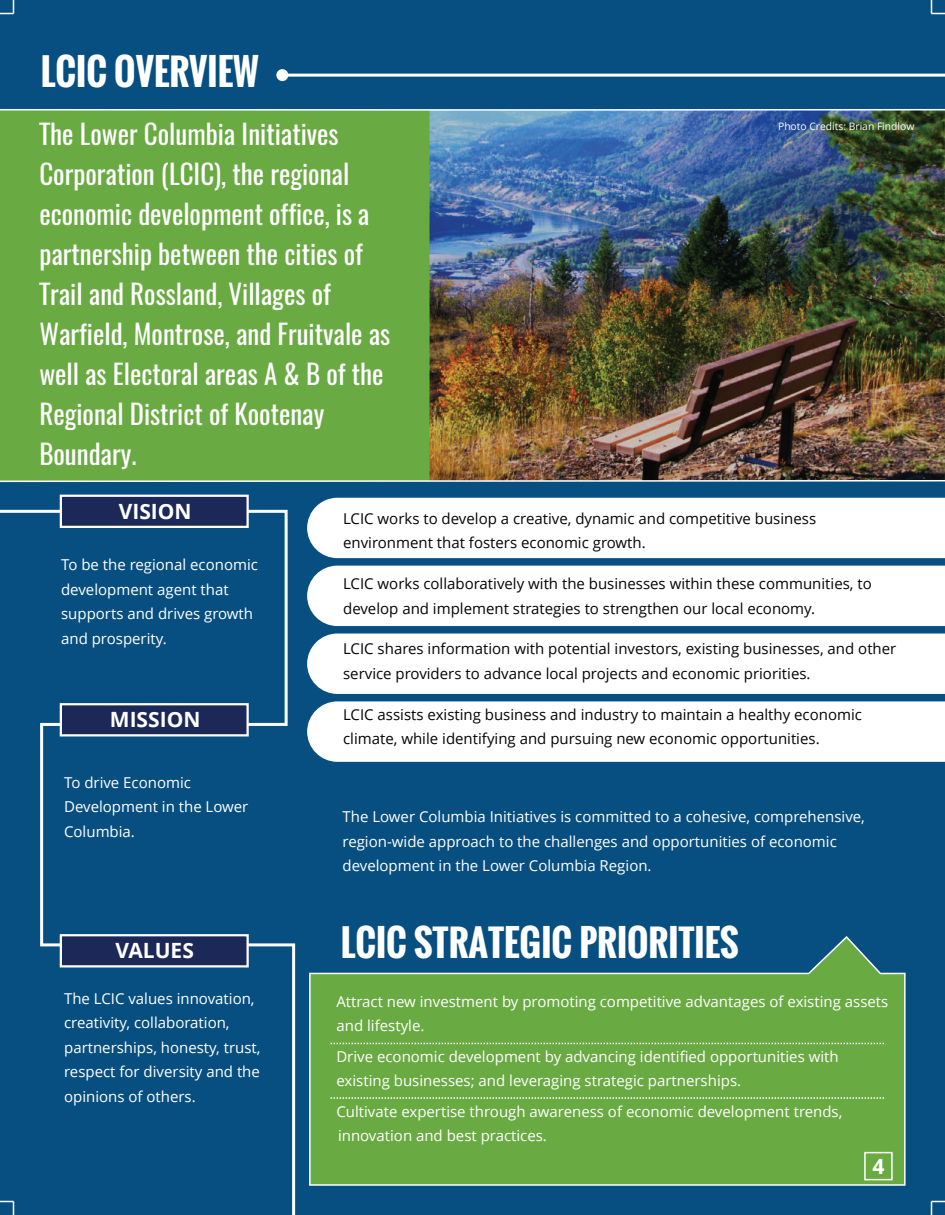
<style>
.page{position:relative;width:945px;height:1215px;background:#074f80}
.page>*{position:absolute;margin:0;border:0;box-sizing:border-box;transform-origin:0 0}
.t1{font:700 36px "Oswald";color:#fff}
.t2{font:27px/40px "Oswald";color:#fff}
.t3{font:700 21px "Open Sans";color:#fff}
.t4{font:15px/24.5px "Open Sans";color:#fff}
.t5{font:15px/24.5px "Open Sans";color:#040504}
.t6{font:10.35px "Open Sans";color:#fff}
</style>
<div class="page">
<hr style="left:282px;top:74px;width:663px;height:3px;background:#fff">
<div style="left:276px;top:69px;width:12px;height:12px;background:#fff;border-radius:50%"></div>
<img style="left:0;top:109px;width:945px;height:374px">
<svg style="left:0;top:508px;width:296px;height:707px"></svg>
<div style="left:307px;top:701px;width:638px;height:61px;background:#fff"></div>
<div style="left:307px;top:566px;width:638px;height:60px;background:#fff"></div>
<div style="left:307px;top:634px;width:638px;height:60px;background:#fff"></div>
<div style="left:307px;top:498px;width:638px;height:60px;background:#fff"></div>
<div style="left:60px;top:495px;width:189px;height:33px;background:#1c2857;border:2px solid #fff"></div>
<div style="left:60px;top:703px;width:189px;height:33px;background:#1c2857;border:2px solid #fff"></div>
<div style="left:60px;top:934px;width:189px;height:33px;background:#1c2857;border:2px solid #fff"></div>
<svg style="left:309px;top:936px;width:597px;height:250px;background:#5e9e4e"></svg>
<svg style="left:331px;top:1097px;width:555px;height:2px"></svg>
<svg style="left:331px;top:1043px;width:555px;height:1px"></svg>
<div style="left:864px;top:1152px;width:29px;height:28px;background:#6aaa43;border:2px solid #fff"></div>
<svg style="left:0;top:0;width:14px;height:14px"></svg>
<svg style="left:931px;top:0;width:14px;height:14px"></svg>
<svg style="left:931px;top:1201px;width:14px;height:14px"></svg>
<svg style="left:0;top:1183px;width:14px;height:32px"></svg>
<h1 class="t1" style="left:41px;top:44px;width:220px">LCIC OVERVIEW</h1>
<p class="t2" style="left:39px;top:114px;width:352px">The Lower Columbia Initiatives<br>Corporation (LCIC), the regional economic development office, is a partnership between the cities of<br>Trail and Rossland, Villages of<br>Warfield, Montrose, and Fruitvale as well as Electoral areas A &amp; B of the<br>Regional District of Kootenay<br>Boundary.</p>
<p class="t6" style="left:778px;top:119px;width:138px">Photo Credits: Brian Findlow</p>
<h3 class="t3" style="left:119px;top:496px;width:74px">VISION</h3>
<p class="t4" style="left:61px;top:552px;width:198px">To be the regional economic development agent that supports and drives growth and prosperity.</p>
<h3 class="t3" style="left:110px;top:705px;width:92px">MISSION</h3>
<p class="t4" style="left:64px;top:770px;width:186px">To drive Economic<br>Development in the Lower<br>Columbia.</p>
<h3 class="t3" style="left:116px;top:936px;width:80px">VALUES</h3>
<p class="t4" style="left:64px;top:986px;width:198px">The LCIC values innovation, creativity, collaboration, partnerships, honesty, trust, respect for diversity and the opinions of others.</p>
<p class="t5" style="left:343px;top:506px;width:475px">LCIC works to develop a creative, dynamic and competitive business environment that fosters economic growth.</p>
<p class="t5" style="left:343px;top:571px;width:530px">LCIC works collaboratively with the businesses within these communities, to develop and implement strategies to strengthen our local economy.</p>
<p class="t5" style="left:343px;top:636px;width:555px">LCIC shares information with potential investors, existing businesses, and other service providers to advance local projects and economic priorities.</p>
<p class="t5" style="left:343px;top:702px;width:520px">LCIC assists existing business and industry to maintain a healthy economic climate, while identifying and pursuing new economic opportunities.</p>
<p class="t4" style="left:343px;top:804px;width:524px">The Lower Columbia Initiatives is committed to a cohesive, comprehensive, region-wide approach to the challenges and opportunities of economic development in the Lower Columbia Region.</p>
<h1 class="t1" style="left:341px;top:916px;width:399px">LCIC STRATEGIC PRIORITIES</h1>
<p class="t4" style="left:336px;top:989px;width:554px">Attract new investment by promoting competitive advantages of existing assets and lifestyle.</p>
<p class="t4" style="left:336px;top:1044px;width:504px">Drive economic development by advancing identified opportunities with existing businesses; and leveraging strategic partnerships.</p>
<p class="t4" style="left:336px;top:1099px;width:508px">Cultivate expertise through awareness of economic development trends, innovation and best practices.</p>
<h3 class="t3" style="left:873px;top:1151px;width:13px">4</h3>
</div>
